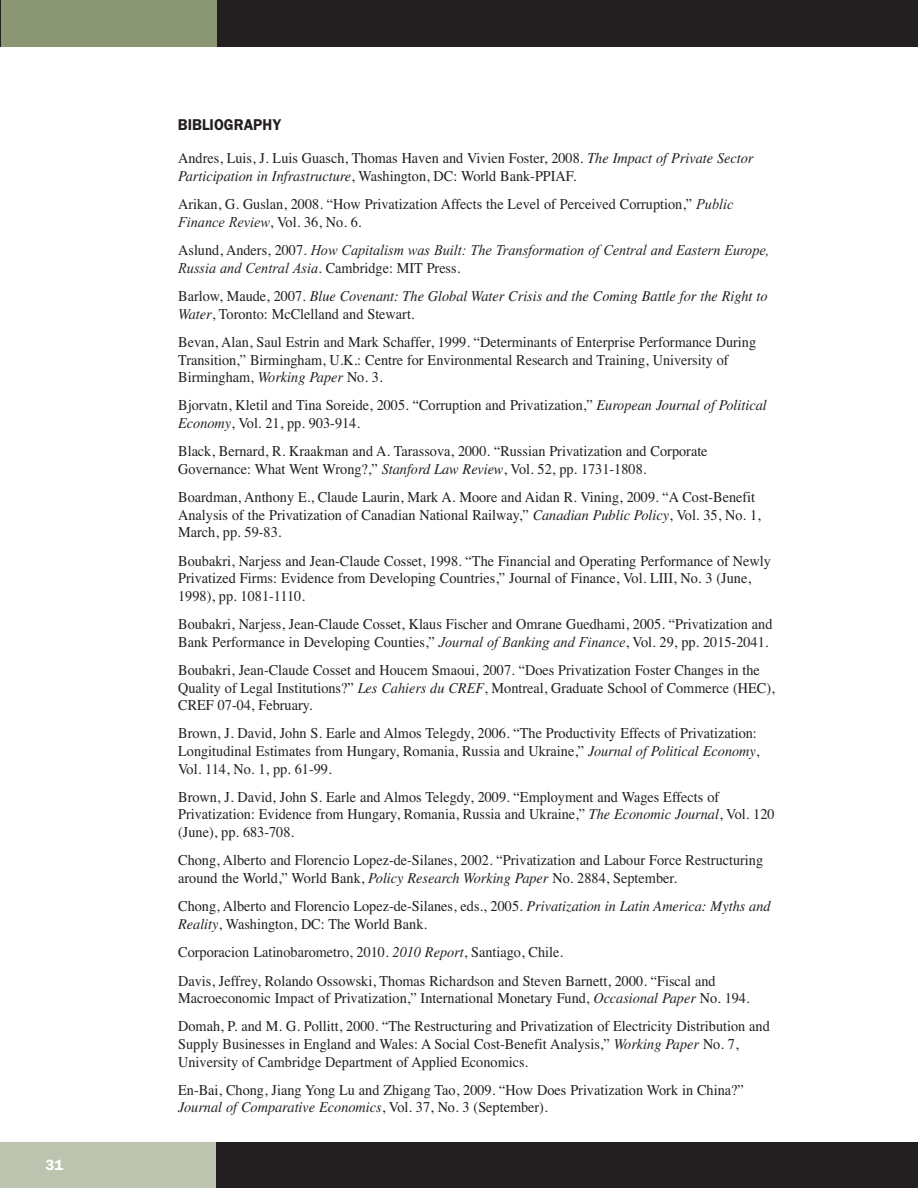
<style>
.page{position:relative;width:918px;height:1188px;background:#fff}
.page>*{position:absolute;margin:0;border:0;box-sizing:border-box;transform-origin:0 0}
.t1{font:600 15.75px "Franklin Gothic";color:#231f20;scale:.95 1}
.t2{font:15px/17.5px "Times";color:#231f20;scale:.95 1}
.t3{font:italic 15px/28.3px "Times New Roman";color:#231f20;scale:.95 1}
.t4{font:italic 15px/17.5px "Times";color:#231f20;scale:.95 1}
.t5{font:600 15px "Franklin Gothic";color:#fff}
.s1{font-style:italic}
.s2{font-family:"Times New Roman";font-style:italic}
.s3{font-family:"Times";font-style:normal}
.s4{font-style:normal}
</style>
<div class="page">
<div style="left:217px;top:0;width:701px;height:47px;background:#231f20"></div>
<div style="left:0;top:0;width:217px;height:47px;background:#8a9772"></div>
<div style="left:209px;top:1143px;width:709px;height:45px;background:#231f20"></div>
<div style="left:0;top:1143px;width:216px;height:45px;background:#bcc3ae"></div>
<p class="t5" style="left:45px;top:1160px;width:19px">31</p>
<p class="t1" style="left:178px;top:119px;width:110px">BIBLIOGRAPHY</p>
<p class="t2" style="left:178px;top:151px;width:607px">Andres, Luis, J. Luis Guasch, Thomas Haven and Vivien Foster, 2008. <span class="s1">The Impact of Private Sector<br>Participation in Infrastructure</span>, Washington, DC: World Bank-PPIAF.</p>
<p class="t2" style="left:178px;top:197px;width:586px">Arikan, G. Guslan, 2008. “How Privatization Affects the Level of Perceived Corruption,” <span class="s2">Public</span></p>
<p class="t3" style="left:178px;top:209px;width:624px">Finance Review<span class="s3">, Vol. 36, No. 6.<br>Aslund, Anders, 2007.</span> How Capitalism was Built: The Transformation of Central and Eastern Europe,</p>
<p class="t3" style="left:178px;top:255px;width:298px">Russia and Central Asia<span class="s3">. Cambridge: MIT Press.</span></p>
<p class="t4" style="left:178px;top:289px;width:622px"><span class="s4">Barlow, Maude, 2007.</span> Blue Covenant: The Global Water Crisis and the Coming Battle for the Right to<br>Water<span class="s4">, Toronto: McClelland and Stewart.</span></p>
<p class="t2" style="left:178px;top:335px;width:610px">Bevan, Alan, Saul Estrin and Mark Schaffer, 1999. “Determinants of Enterprise Performance During<br>Transition,” Birmingham, U.K.: Centre for Environmental Research and Training, University of<br>Birmingham, <span class="s1">Working Paper</span> No. 3.</p>
<p class="t2" style="left:178px;top:398px;width:621px">Bjorvatn, Kletil and Tina Soreide, 2005. “Corruption and Privatization,” <span class="s1">European Journal of Political<br>Economy</span>, Vol. 21, pp. 903-914.</p>
<p class="t2" style="left:178px;top:444px;width:559px">Black, Bernard, R. Kraakman and A. Tarassova, 2000. “Russian Privatization and Corporate<br>Governance: What Went Wrong?,” <span class="s1">Stanford Law Review</span>, Vol. 52, pp. 1731-1808.</p>
<p class="t2" style="left:178px;top:490px;width:615px">Boardman, Anthony E., Claude Laurin, Mark A. Moore and Aidan R. Vining, 2009. “A Cost-Benefit<br>Analysis of the Privatization of Canadian National Railway,” <span class="s1">Canadian Public Policy</span>, Vol. 35, No. 1,<br>March, pp. 59-83.</p>
<p class="t2" style="left:178px;top:553px;width:625px">Boubakri, Narjess and Jean-Claude Cosset, 1998. “The Financial and Operating Performance of Newly<br>Privatized Firms: Evidence from Developing Countries,” Journal of Finance, Vol. LIII, No. 3 (June,<br>1998), pp. 1081-1110.</p>
<p class="t2" style="left:178px;top:617px;width:627px">Boubakri, Narjess, Jean-Claude Cosset, Klaus Fischer and Omrane Guedhami, 2005. “Privatization and<br>Bank Performance in Developing Counties,” <span class="s2">Journal of Banking and Finance</span>, Vol. 29, pp. 2015-2041.</p>
<p class="t2" style="left:178px;top:663px;width:629px">Boubakri, Jean-Claude Cosset and Houcem Smaoui, 2007. “Does Privatization Foster Changes in the<br>Quality of Legal Institutions?” <span class="s1">Les Cahiers du CREF</span>, Montreal, Graduate School of Commerce (HEC),<br>CREF 07-04, February.</p>
<p class="t2" style="left:178px;top:726px;width:613px">Brown, J. David, John S. Earle and Almos Telegdy, 2006. “The Productivity Effects of Privatization:<br>Longitudinal Estimates from Hungary, Romania, Russia and Ukraine,” <span class="s1">Journal of Political Economy</span>,<br>Vol. 114, No. 1, pp. 61-99.</p>
<p class="t2" style="left:178px;top:790px;width:629px">Brown, J. David, John S. Earle and Almos Telegdy, 2009. “Employment and Wages Effects of<br>Privatization: Evidence from Hungary, Romania, Russia and Ukraine,” <span class="s1">The Economic Journal</span>, Vol. 120 (June), pp. 683-708.</p>
<p class="t2" style="left:178px;top:853px;width:617px">Chong, Alberto and Florencio Lopez-de-Silanes, 2002. “Privatization and Labour Force Restructuring around the World,” World Bank, <span class="s1">Policy Research Working Paper</span> No. 2884, September.</p>
<p class="t2" style="left:178px;top:899px;width:625px">Chong, Alberto and Florencio Lopez-de-Silanes, eds., 2005. <span class="s1">Privatization in Latin America: Myths and<br>Reality</span>, Washington, DC: The World Bank.</p>
<p class="t2" style="left:178px;top:939px;width:567px;line-height:28.3px">Corporacion Latinobarometro, 2010. <span class="s1">2010 Report</span>, Santiago, Chile.<br>Davis, Jeffrey, Rolando Ossowski, Thomas Richardson and Steven Barnett, 2000. “Fiscal and</p>
<p class="t2" style="left:178px;top:985px;width:624px;line-height:28.3px">Macroeconomic Impact of Privatization,” International Monetary Fund, <span class="s1">Occasional Paper</span> No. 194.<br>Domah, P. and M. G. Pollitt, 2000. “The Restructuring and Privatization of Electricity Distribution and</p>
<p class="t2" style="left:178px;top:1037px;width:591px">Supply Businesses in England and Wales: A Social Cost-Benefit Analysis,” <span class="s1">Working Paper</span> No. 7,<br>University of Cambridge Department of Applied Economics.</p>
<p class="t2" style="left:178px;top:1082px;width:597px">En-Bai, Chong, Jiang Yong Lu and Zhigang Tao, 2009. “How Does Privatization Work in China?”<br><span class="s1">Journal of Comparative Economics</span>, Vol. 37, No. 3 (September).</p>
</div>
